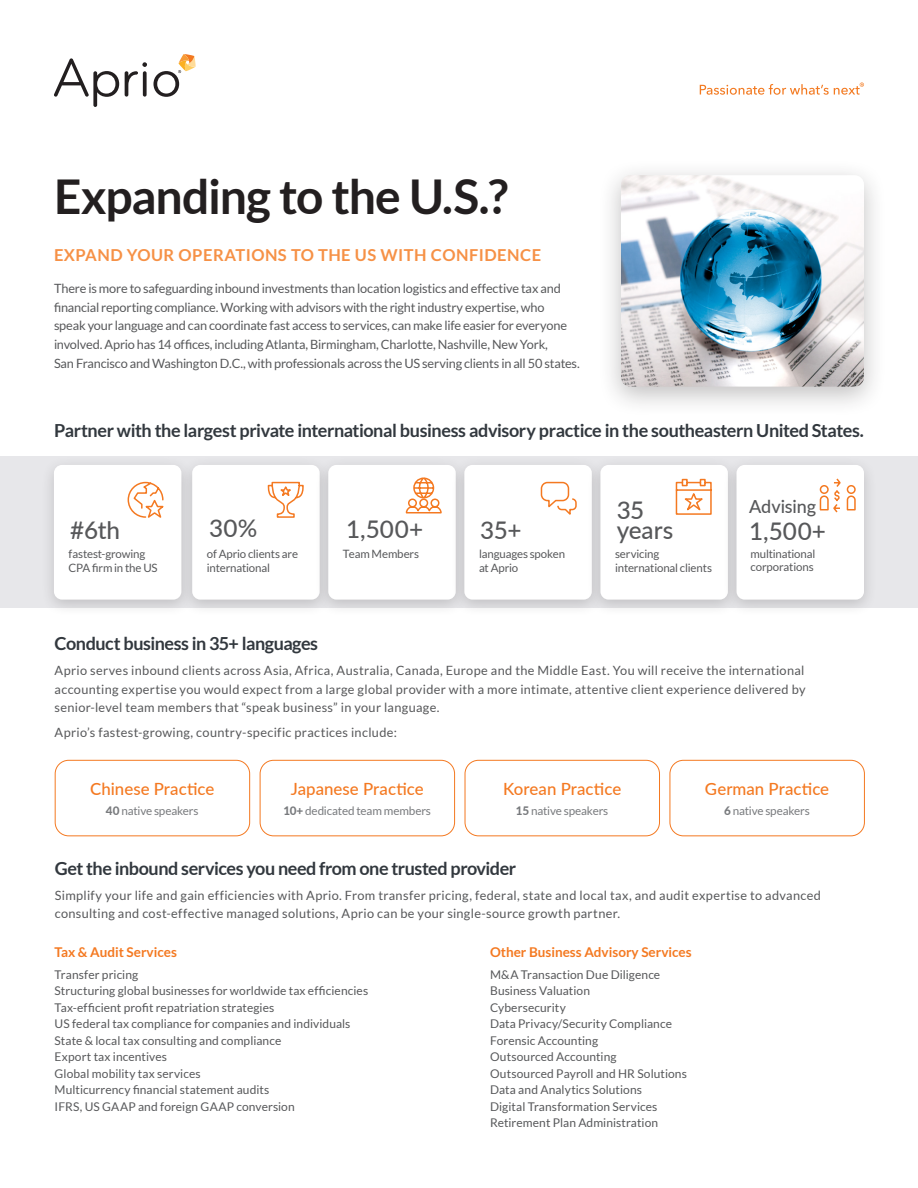
<style>
.page{position:relative;width:918px;height:1188px;background:#fff}
.page>*{position:absolute;margin:0;border:0;box-sizing:border-box;transform-origin:0 0}
.t1{font:700 48px "Lato";letter-spacing:-.025em;color:#231f20}
.t2{font:500 24.3px/19.5px "Lato";color:#57585a}
.t3{font:700 18px "Lato";letter-spacing:-.025em;color:#32383e}
.t4{font:500 18px "Lato";letter-spacing:-.005em;color:#57585a}
.t5{font:500 16.8px "Lato";letter-spacing:.005em;color:#f47921}
.Lead-in-caps{font:700 16.5px "Lato";letter-spacing:.03em;color:#f69146}
.h5-headline{font:700 13.5px "Lato";color:#f47921}
.p-body-paragraph{font:12.75px/18.8px "Lato";letter-spacing:-.005em;color:#57585a}
.p-body-paragraph-2{font:12.75px/18.8px "Lato";letter-spacing:.025em;color:#57585a}
.p-body-paragraph-3{font:12px "Lato";letter-spacing:.005em;color:#57585a}
.p-body-paragraph-4{font:11.7px "Lato";letter-spacing:-.015em;color:#787a7d}
.p-body-paragraph-5{font:11.55px/13.5px "Lato";letter-spacing:-.015em;color:#57585a}
.s1{font-weight:800}
</style>
<div class="page">
<svg style="left:700px;top:83px;width:164px;height:12px"></svg>
<svg style="left:54px;top:58px;width:65px;height:49px"></svg>
<svg style="left:125px;top:62px;width:22px;height:35px"></svg>
<svg style="left:153px;top:54px;width:43px;height:43px"></svg>
<div style="left:598px;top:159px;width:290px;height:258px;background:#231f20;opacity:.28"></div>
<img style="left:621px;top:175px;width:243px;height:212px">
<div style="left:55px;top:760px;width:195px;height:76px;border:1px solid #f47921;border-radius:14px"></div>
<div style="left:260px;top:760px;width:195px;height:76px;border:1px solid #f47921;border-radius:14px"></div>
<div style="left:465px;top:760px;width:195px;height:76px;border:1px solid #f47921;border-radius:14px"></div>
<div style="left:670px;top:760px;width:195px;height:76px;border:1px solid #f47921;border-radius:14px"></div>
<div style="left:0;top:456px;width:918px;height:152px;background:#e7e7ea"></div>
<div style="left:40px;top:455px;width:155px;height:162px;background:#231f20;opacity:.2"></div>
<div style="left:54px;top:465px;width:127px;height:135px;background:#fff;border-radius:8px"></div>
<svg style="left:127px;top:481px;width:37px;height:37px"></svg>
<div style="left:179px;top:455px;width:155px;height:162px;background:#231f20;opacity:.2"></div>
<div style="left:192px;top:465px;width:128px;height:135px;background:#fff;border-radius:8px"></div>
<svg style="left:267px;top:481px;width:37px;height:37px"></svg>
<div style="left:315px;top:455px;width:155px;height:162px;background:#231f20;opacity:.2"></div>
<div style="left:328px;top:465px;width:128px;height:135px;background:#fff;border-radius:8px"></div>
<svg style="left:405px;top:477px;width:37px;height:37px"></svg>
<div style="left:451px;top:455px;width:155px;height:162px;background:#231f20;opacity:.2"></div>
<div style="left:464px;top:465px;width:128px;height:135px;background:#fff;border-radius:8px"></div>
<svg style="left:540px;top:481px;width:37px;height:34px"></svg>
<div style="left:587px;top:455px;width:155px;height:162px;background:#231f20;opacity:.2"></div>
<div style="left:600px;top:465px;width:128px;height:135px;background:#fff;border-radius:8px"></div>
<svg style="left:675px;top:478px;width:37px;height:37px"></svg>
<div style="left:723px;top:455px;width:155px;height:162px;background:#231f20;opacity:.2"></div>
<div style="left:737px;top:465px;width:127px;height:135px;background:#fff;border-radius:8px"></div>
<svg style="left:819px;top:478px;width:37px;height:35px"></svg>
<p class="t1" style="left:54px;top:169px;width:456px">Expanding to the U.S.?</p>
<p class="Lead-in-caps" style="left:54px;top:245px;width:489px">EXPAND YOUR OPERATIONS TO THE US WITH CONFIDENCE</p>
<p class="p-body-paragraph" style="left:54px;top:279px;width:527px">There is more to safeguarding inbound investments than location logistics and effective tax and financial reporting compliance. Working with advisors with the right industry expertise, who<br>speak your language and can coordinate fast access to services, can make life easier for everyone involved. Aprio has 14 offices, including Atlanta, Birmingham, Charlotte, Nashville, New York,<br>San Francisco and Washington D.C., with professionals across the US serving clients in all 50 states.</p>
<p class="t3" style="left:54px;top:420px;width:811px">Partner with the largest private international business advisory practice in the southeastern United States.</p>
<p class="t2" style="left:70px;top:519px;width:51px">#6th</p>
<p class="p-body-paragraph-5" style="left:69px;top:547px;width:78px">fastest-growing</p>
<p class="p-body-paragraph-5" style="left:69px;top:561px;width:91px">CPA firm in the US</p>
<p class="t2" style="left:209px;top:518px;width:50px">30%</p>
<p class="p-body-paragraph-5" style="left:207px;top:547px;width:93px">of Aprio clients are international</p>
<p class="t2" style="left:346px;top:518px;width:78px">1,500+</p>
<p class="p-body-paragraph-5" style="left:343px;top:547px;width:78px">Team Members</p>
<p class="t2" style="left:480px;top:519px;width:43px">35+</p>
<p class="p-body-paragraph-5" style="left:479px;top:547px;width:88px">languages spoken at Aprio</p>
<p class="t2" style="left:617px;top:500px;width:58px">35 years</p>
<p class="p-body-paragraph-5" style="left:615px;top:547px;width:98px">servicing international clients</p>
<p class="t4" style="left:749px;top:494px;width:69px">Advising</p>
<p class="t2" style="left:749px;top:521px;width:78px">1,500+</p>
<p class="p-body-paragraph-5" style="left:751px;top:547px;width:66px">multinational</p>
<p class="p-body-paragraph-5" style="left:751px;top:560px;width:65px">corporations</p>
<p class="t3" style="left:55px;top:633px;width:265px">Conduct business in 35+ languages</p>
<p class="p-body-paragraph" style="left:55px;top:661px;width:753px;text-align:justify">Aprio serves inbound clients across Asia, Africa, Australia, Canada, Europe and the Middle East. You will receive the international accounting expertise you would expect from a large global provider with a more intimate, attentive client experience delivered by senior-level team members that “speak business” in your language.</p>
<p class="p-body-paragraph-2" style="left:55px;top:723px;width:344px">Aprio’s fastest-growing, country-specific practices include:</p>
<p class="t5" style="left:90px;top:777px;width:126px">Chinese Practice</p>
<p class="p-body-paragraph-4" style="left:106px;top:805px;width:94px"><span class="s1">40</span> native speakers</p>
<p class="t5" style="left:291px;top:777px;width:134px">Japanese Practice</p>
<p class="p-body-paragraph-4" style="left:283px;top:805px;width:149px"><span class="s1">10+</span> dedicated team members</p>
<p class="t5" style="left:503px;top:777px;width:120px">Korean Practice</p>
<p class="p-body-paragraph-4" style="left:516px;top:805px;width:94px"><span class="s1">15</span> native speakers</p>
<p class="t5" style="left:705px;top:777px;width:126px">German Practice</p>
<p class="p-body-paragraph-4" style="left:724px;top:805px;width:87px"><span class="s1">6</span> native speakers</p>
<p class="t3" style="left:55px;top:858px;width:463px">Get the inbound services you need from one trusted provider</p>
<p class="p-body-paragraph-2" style="left:55px;top:886px;width:768px">Simplify your life and gain efficiencies with Aprio. From transfer pricing, federal, state and local tax, and audit expertise to advanced consulting and cost-effective managed solutions, Aprio can be your single-source growth partner.</p>
<p class="h5-headline" style="left:55px;top:945px;width:124px">Tax &amp; Audit Services</p>
<p class="p-body-paragraph-3" style="left:55px;top:968px;width:85px">Transfer pricing</p>
<p class="p-body-paragraph-3" style="left:55px;top:984px;width:315px">Structuring global businesses for worldwide tax efficiencies</p>
<p class="p-body-paragraph-3" style="left:55px;top:1001px;width:221px">Tax-efficient profit repatriation strategies</p>
<p class="p-body-paragraph-3" style="left:55px;top:1017px;width:297px">US federal tax compliance for companies and individuals</p>
<p class="p-body-paragraph-3" style="left:55px;top:1034px;width:228px">State &amp; local tax consulting and compliance</p>
<p class="p-body-paragraph-3" style="left:55px;top:1050px;width:114px">Export tax incentives</p>
<p class="p-body-paragraph-3" style="left:55px;top:1067px;width:148px">Global mobility tax services</p>
<p class="p-body-paragraph-3" style="left:55px;top:1083px;width:216px">Multicurrency financial statement audits</p>
<p class="p-body-paragraph-3" style="left:55px;top:1100px;width:242px">IFRS, US GAAP and foreign GAAP conversion</p>
<p class="h5-headline" style="left:490px;top:945px;width:203px">Other Business Advisory Services</p>
<p class="p-body-paragraph-3" style="left:490px;top:968px;width:172px">M&amp;A Transaction Due Diligence</p>
<p class="p-body-paragraph-3" style="left:490px;top:984px;width:101px">Business Valuation</p>
<p class="p-body-paragraph-3" style="left:490px;top:1001px;width:77px">Cybersecurity</p>
<p class="p-body-paragraph-3" style="left:490px;top:1017px;width:183px">Data Privacy/Security Compliance</p>
<p class="p-body-paragraph-3" style="left:490px;top:1034px;width:110px">Forensic Accounting</p>
<p class="p-body-paragraph-3" style="left:490px;top:1050px;width:128px">Outsourced Accounting</p>
<p class="p-body-paragraph-3" style="left:490px;top:1067px;width:198px">Outsourced Payroll and HR Solutions</p>
<p class="p-body-paragraph-3" style="left:490px;top:1083px;width:153px">Data and Analytics Solutions</p>
<p class="p-body-paragraph-3" style="left:490px;top:1100px;width:169px">Digital Transformation Services</p>
<p class="p-body-paragraph-3" style="left:490px;top:1116px;width:170px">Retirement Plan Administration</p>
</div>
